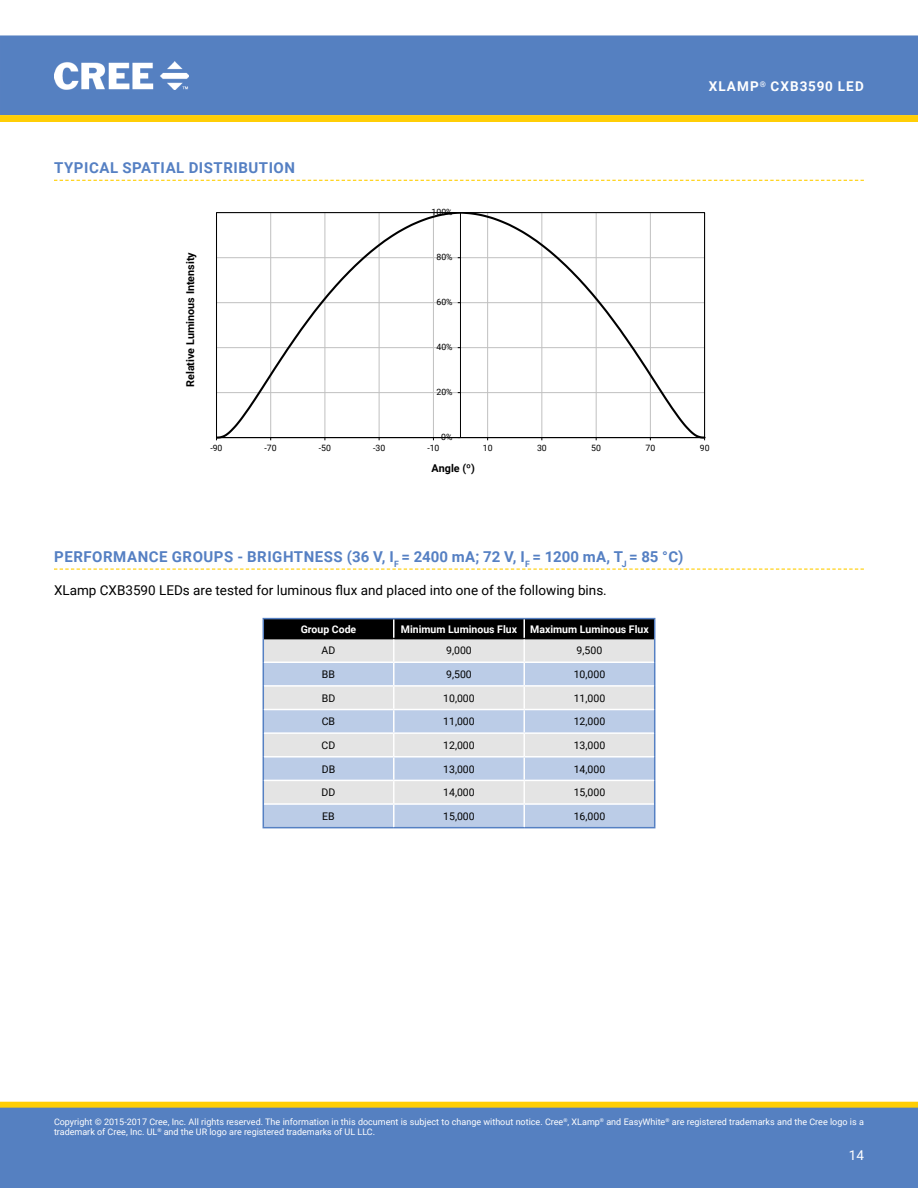
<style>
.page{position:relative;width:918px;height:1188px;background:#fff}
.page>*{position:absolute;margin:0;border:0;box-sizing:border-box;transform-origin:0 0}
.t1{font:700 15px "Roboto";letter-spacing:.035em;color:#5580c3}
.t2{font:13.5px "Roboto";color:#000}
.t3{font:700 13.5px "Roboto";letter-spacing:.085em;color:#fff}
.t4{font:13.5px "Roboto";color:#fff}
.t5{font:700 10.8px "Roboto";color:#000}
.t6{font:10.5px "Roboto";color:#000}
.t7{font:700 10.5px "Roboto";color:#fff}
.t8{font:9px/10.8px "Roboto";color:#fff}
.t9{font:8.7px "Roboto";letter-spacing:.005em;color:#000}
</style>
<div class="page">
<div style="left:0;top:35px;width:918px;height:80px;background:#5580c1"></div>
<img style="left:55px;top:62px;width:134px;height:28px">
<div style="left:1px;top:1102px;width:916px;height:6px;background:#ffce06"></div>
<div style="left:0;top:1102px;width:918px;height:6px;border:1px solid #ffce06"></div>
<div style="left:0;top:1108px;width:918px;height:80px;background:#5580c1"></div>
<svg style="left:0;top:115px;width:918px;height:7px;background:#fece08"></svg>
<svg style="left:54px;top:180px;width:810px;height:1px"></svg>
<svg style="left:54px;top:569px;width:810px;height:1px"></svg>
<hr style="left:263px;top:618px;width:131px;height:1px;background:#5580c3">
<hr style="left:394px;top:618px;width:130px;height:1px;background:#5580c3">
<hr style="left:524px;top:618px;width:131px;height:1px;background:#5580c3">
<svg style="left:263px;top:619px;width:392px;height:208px;background:#b9c1ce"></svg>
<hr style="left:263px;top:827px;width:131px;height:1px;background:#5580c3">
<hr style="left:394px;top:827px;width:130px;height:1px;background:#5580c3">
<hr style="left:524px;top:827px;width:131px;height:1px;background:#5580c3">
<hr style="left:393px;top:639px;width:2px;height:23px;background:#fff">
<hr style="left:523px;top:639px;width:2px;height:23px;background:#fff">
<hr style="left:393px;top:663px;width:2px;height:22px;background:#fff">
<hr style="left:523px;top:663px;width:2px;height:22px;background:#fff">
<hr style="left:393px;top:687px;width:2px;height:22px;background:#fff">
<hr style="left:523px;top:687px;width:2px;height:22px;background:#fff">
<hr style="left:393px;top:710px;width:2px;height:22px;background:#fff">
<hr style="left:523px;top:710px;width:2px;height:22px;background:#fff">
<hr style="left:393px;top:734px;width:2px;height:22px;background:#fff">
<hr style="left:523px;top:734px;width:2px;height:22px;background:#fff">
<hr style="left:393px;top:758px;width:2px;height:22px;background:#fff">
<hr style="left:523px;top:758px;width:2px;height:22px;background:#fff">
<hr style="left:393px;top:781px;width:2px;height:22px;background:#fff">
<hr style="left:523px;top:781px;width:2px;height:22px;background:#fff">
<hr style="left:393px;top:805px;width:2px;height:22px;background:#fff">
<hr style="left:523px;top:805px;width:2px;height:22px;background:#fff">
<hr style="left:264px;top:662px;width:130px;height:1px;background:#fff">
<hr style="left:394px;top:662px;width:130px;height:1px;background:#fff">
<hr style="left:524px;top:662px;width:130px;height:1px;background:#fff">
<hr style="left:264px;top:685px;width:130px;height:2px;background:#fff">
<hr style="left:394px;top:685px;width:130px;height:2px;background:#fff">
<hr style="left:524px;top:685px;width:130px;height:2px;background:#fff">
<hr style="left:264px;top:709px;width:130px;height:1px;background:#fff">
<hr style="left:394px;top:709px;width:130px;height:1px;background:#fff">
<hr style="left:524px;top:709px;width:130px;height:1px;background:#fff">
<hr style="left:264px;top:732px;width:130px;height:2px;background:#fff">
<hr style="left:394px;top:732px;width:130px;height:2px;background:#fff">
<hr style="left:524px;top:732px;width:130px;height:2px;background:#fff">
<hr style="left:264px;top:756px;width:130px;height:2px;background:#fff">
<hr style="left:394px;top:756px;width:130px;height:2px;background:#fff">
<hr style="left:524px;top:756px;width:130px;height:2px;background:#fff">
<hr style="left:264px;top:780px;width:130px;height:1px;background:#fff">
<hr style="left:394px;top:780px;width:130px;height:1px;background:#fff">
<hr style="left:524px;top:780px;width:130px;height:1px;background:#fff">
<hr style="left:264px;top:803px;width:130px;height:2px;background:#fff">
<hr style="left:394px;top:803px;width:130px;height:2px;background:#fff">
<hr style="left:524px;top:803px;width:130px;height:2px;background:#fff">
<svg style="left:217px;top:213px;width:489px;height:226px"></svg>
<h1 class="t1" style="left:54px;top:157px;width:242px">Typical Spatial Distribution</h1>
<p class="t5" style="left:183px;top:387px;width:136px;rotate:-90deg">Relative Luminous Intensity</p>
<p class="t9" style="left:432px;top:206px;width:23px">100%</p>
<p class="t9" style="left:436px;top:251px;width:18px">80%</p>
<p class="t9" style="left:436px;top:296px;width:18px">60%</p>
<p class="t9" style="left:436px;top:341px;width:18px">40%</p>
<p class="t9" style="left:436px;top:386px;width:18px">20%</p>
<p class="t9" style="left:441px;top:431px;width:13px">0%</p>
<h2 class="t3" style="left:709px;top:77px;width:157px">XLamp<sup>®</sup> CXB3590 LED</h2>
<p class="t9" style="left:210px;top:442px;width:14px">-90</p>
<p class="t9" style="left:265px;top:442px;width:14px">-70</p>
<p class="t9" style="left:319px;top:442px;width:14px">-50</p>
<p class="t9" style="left:373px;top:442px;width:14px">-30</p>
<p class="t9" style="left:427px;top:442px;width:14px">-10</p>
<p class="t9" style="left:483px;top:442px;width:11px">10</p>
<p class="t9" style="left:537px;top:442px;width:11px">30</p>
<p class="t9" style="left:591px;top:442px;width:11px">50</p>
<p class="t9" style="left:646px;top:442px;width:11px">70</p>
<p class="t9" style="left:700px;top:442px;width:11px">90</p>
<p class="t5" style="left:432px;top:460px;width:45px">Angle (º)</p>
<h1 class="t1" style="left:54px;top:546px;width:631px">Perfo rmance Groups - Brightness (36 V, I <sub>f</sub> = 2400 mA; 72 V, I <sub>f</sub> = 1200 mA, T<sub>j</sub> = 85 °C)</h1>
<h2 class="t2" style="left:54px;top:581px;width:554px">XLamp CXB3590 LEDs are tested for luminous flux and placed into one of the following bins.</h2>
<p class="t7" style="left:301px;top:621px;width:57px">Group Code</p>
<p class="t7" style="left:401px;top:621px;width:118px">Minimum Luminous Flux</p>
<p class="t7" style="left:530px;top:621px;width:120px">Maximum Luminous Flux</p>
<p class="t6" style="left:322px;top:643px;width:15px">AD</p>
<p class="t6" style="left:446px;top:643px;width:27px">9,000</p>
<p class="t6" style="left:577px;top:643px;width:27px">9,500</p>
<p class="t6" style="left:322px;top:667px;width:15px">BB</p>
<p class="t6" style="left:446px;top:667px;width:27px">9,500</p>
<p class="t6" style="left:574px;top:667px;width:33px">10,000</p>
<p class="t6" style="left:322px;top:691px;width:15px">BD</p>
<p class="t6" style="left:443px;top:691px;width:33px">10,000</p>
<p class="t6" style="left:574px;top:691px;width:33px">11,000</p>
<p class="t6" style="left:322px;top:714px;width:15px">CB</p>
<p class="t6" style="left:443px;top:714px;width:33px">11,000</p>
<p class="t6" style="left:574px;top:714px;width:33px">12,000</p>
<p class="t6" style="left:322px;top:738px;width:15px">CD</p>
<p class="t6" style="left:443px;top:738px;width:33px">12,000</p>
<p class="t6" style="left:574px;top:738px;width:33px">13,000</p>
<p class="t6" style="left:322px;top:761px;width:15px">DB</p>
<p class="t6" style="left:443px;top:761px;width:33px">13,000</p>
<p class="t6" style="left:574px;top:761px;width:33px">14,000</p>
<p class="t6" style="left:322px;top:785px;width:15px">DD</p>
<p class="t6" style="left:443px;top:785px;width:33px">14,000</p>
<p class="t6" style="left:574px;top:785px;width:33px">15,000</p>
<p class="t6" style="left:322px;top:809px;width:14px">EB</p>
<p class="t6" style="left:443px;top:809px;width:33px">15,000</p>
<p class="t6" style="left:574px;top:809px;width:33px">16,000</p>
<p class="t8" style="left:54px;top:1116px;width:811px">Copyright © 2015-2017 Cree, Inc. All rights reserved. The information in this document is subject to change without notice. Cree<sup>®</sup>, XLamp<sup>®</sup> and EasyWhite<sup>®</sup> are registered trademarks and the Cree logo is a trademark of Cree, Inc. UL<sup>®</sup> and the UR logo are registered trademarks of UL LLC.</p>
<h2 class="t4" style="left:849px;top:1145px;width:17px">14</h2>
</div>
